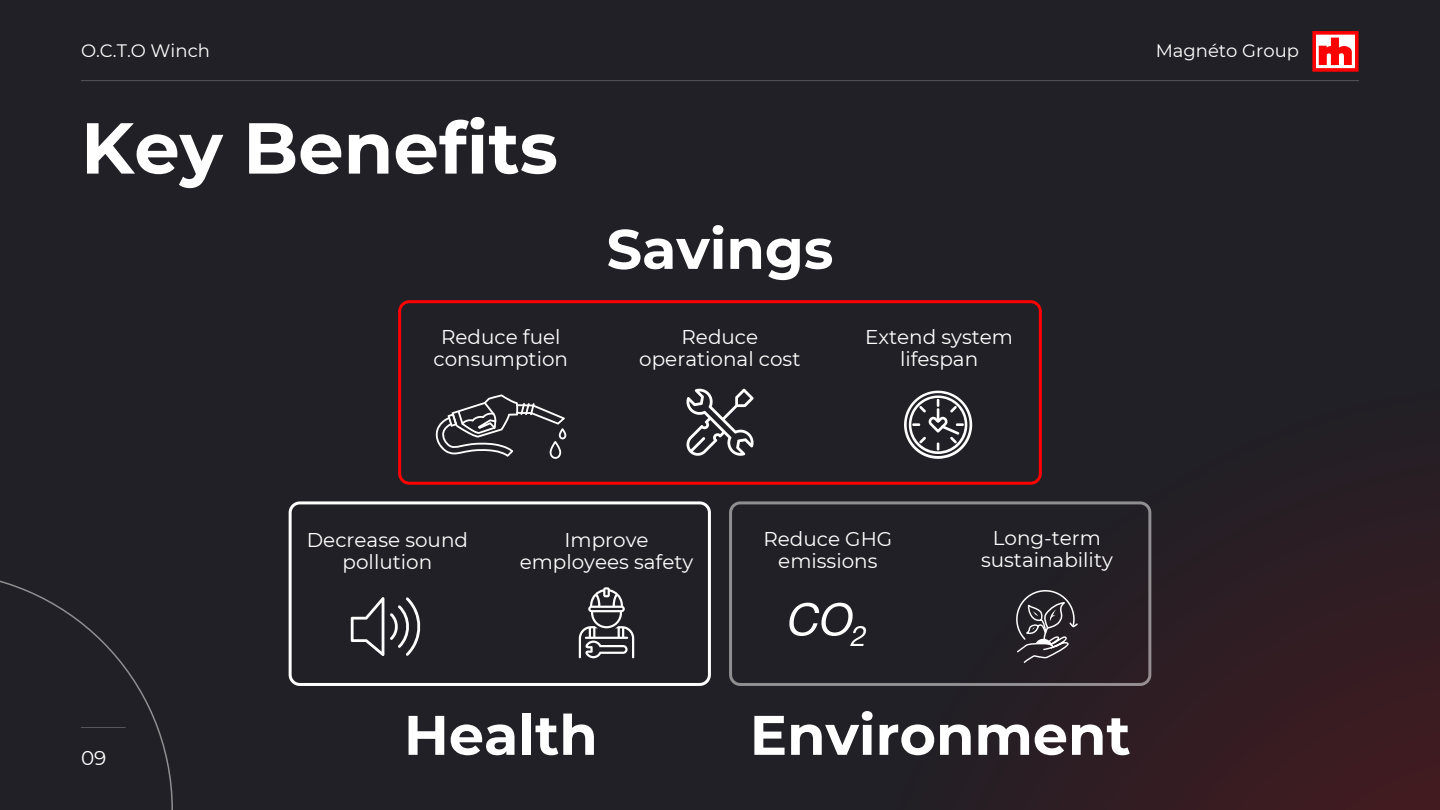
<style>
.page{position:relative;width:1440px;height:810px;background:#212026}
.page>*{position:absolute;margin:0;border:0;box-sizing:border-box;transform-origin:0 0}
.t1{font:700 72px "Montserrat";color:#fff}
.t2{font:700 55.7px "Montserrat";color:#fff}
.t3{font:20px "Montserrat";color:#fff}
.t4{font:19.9px/21.6px "Montserrat";color:#fff;text-align:center}
.t5{font:18px "Montserrat";color:#fff}
</style>
<div class="page">
<svg style="left:1034px;top:510px;width:406px;height:300px;fill:#301d23"></svg>
<svg style="left:398px;top:300px;width:644px;height:185px"></svg>
<svg style="left:687px;top:389px;width:67px;height:67px"></svg>
<svg style="left:904px;top:391px;width:68px;height:68px"></svg>
<svg style="left:289px;top:501px;width:422px;height:185px"></svg>
<svg style="left:351px;top:597px;width:33px;height:59px"></svg>
<svg style="left:390px;top:597px;width:34px;height:59px"></svg>
<svg style="left:579px;top:587px;width:55px;height:71px"></svg>
<svg style="left:729px;top:501px;width:422px;height:185px"></svg>
<svg style="left:789px;top:603px;width:77px;height:43px"></svg>
<svg style="left:1016px;top:590px;width:62px;height:73px"></svg>
<svg style="left:435px;top:394px;width:131px;height:65px"></svg>
<svg style="left:0;top:580px;width:173px;height:230px"></svg>
<hr style="left:81px;top:80px;width:1278px;height:1px;background:#fff">
<svg style="left:1312px;top:31px;width:47px;height:41px;background:#f86061"></svg>
<p class="t5" style="left:81px;top:39px;width:130px">O.C.T.O Winch</p>
<h3 class="t5" style="left:1156px;top:39px;width:145px">Magnéto Group</h3>
<p class="t1" style="left:81px;top:104px;width:478px">Key Benefits</p>
<p class="t2" style="left:607px;top:215px;width:228px">Savings</p>
<p class="t4" style="left:434px;top:327px;width:136px">Reduce fuel consumption</p>
<h1 class="t4" style="left:639px;top:327px;width:163px">Reduce operational cost</h1>
<p class="t4" style="left:865px;top:327px;width:149px">Extend system lifespan</p>
<p class="t3" style="left:81px;top:746px;width:27px">09</p>
<h3 class="t4" style="left:307px;top:530px;width:163px">Decrease sound pollution</h3>
<p class="t4" style="left:520px;top:530px;width:175px">Improve employees safety</p>
<h2 class="t2" style="left:404px;top:701px;width:195px">Health</h2>
<p class="t4" style="left:763px;top:528px;width:130px">Reduce GHG emissions</p>
<h3 class="t4" style="left:981px;top:527px;width:133px">Long-term sustainability</h3>
<h3 class="t2" style="left:750px;top:701px;width:382px">Environment</h3>
</div>
